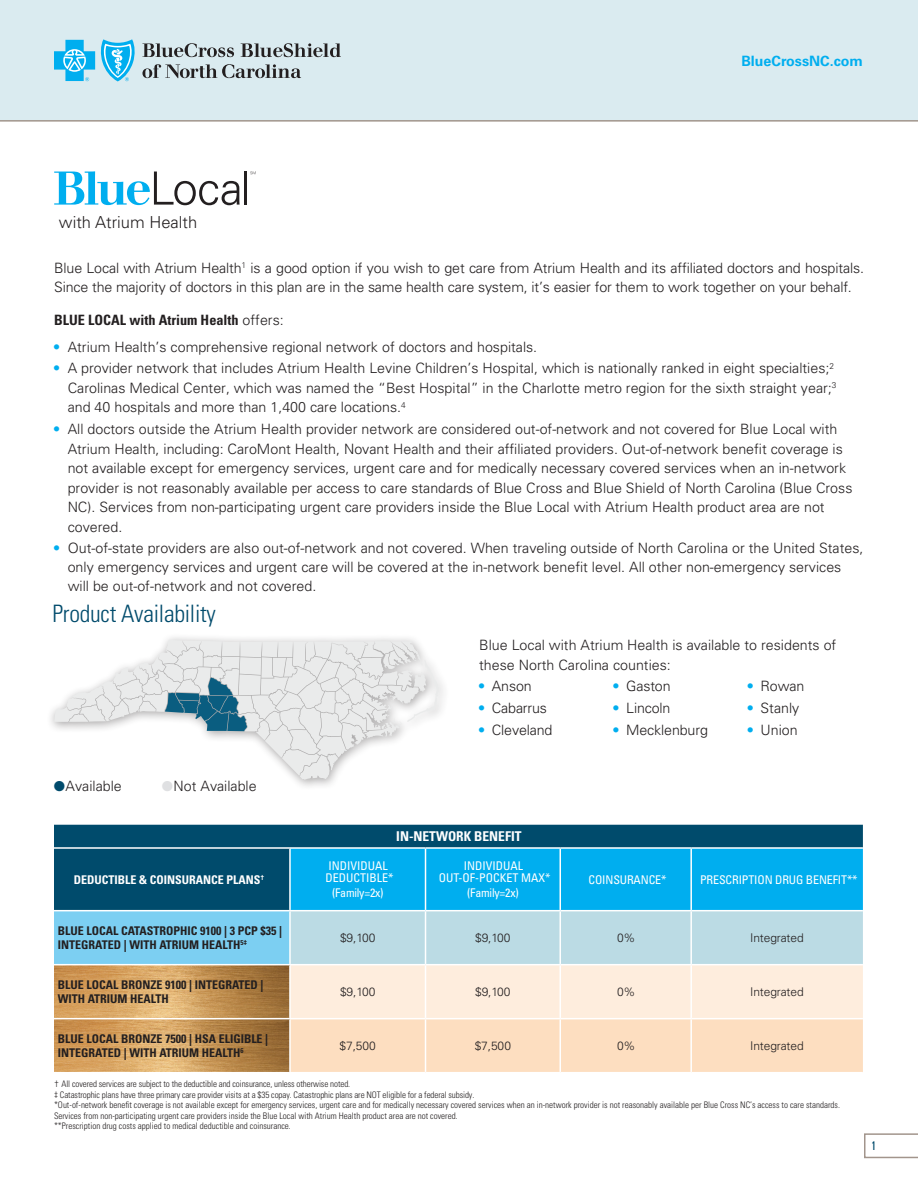
<style>
.page{position:relative;width:918px;height:1188px;background:#fff}
.page>*{position:absolute;margin:0;border:0;box-sizing:border-box;transform-origin:0 0}
.Headline{font:300 condensed 24px "Univers LT Std";letter-spacing:-.01em;color:#004b6c}
.t1{font:300 16.5px "Univers LT Std";color:#231f20}
.Body_Paragraph{font:300 14.25px/19.5px "Univers LT Std";color:#231f20}
.Body_Paragraph-2{font:700 condensed 14.25px "Univers LT Std";color:#231f20}
.t2{font:700 14.25px "Univers LT Std";color:#00aeef}
.Benefits_Body_Copy{font:700 condensed 13.5px "Univers LT Std";color:#fff}
.Benefits_Body_Copy-2{font:700 condensed 12px/13.5px "Univers LT Std";color:#231f20}
.Benefits_Body_Copy-3{font:condensed 12px/12px "Univers LT Std";letter-spacing:-.01em;color:#fff}
.Benefits_Body_Copy-4{font:300 12px "Univers LT Std";letter-spacing:-.01em;color:#231f20}
.Benefits_Body_Copy-5{font:700 condensed 12px "Univers LT Std";color:#fff}
.t3{font:ultra-condensed 12px "Univers LT Std";color:#004b6c}
.FNs___Legal{font:300 condensed 9px/10.5px "Univers LT Std";color:#231f20}
.s1{font-weight:300;font-stretch:normal}
.s2{font-weight:400;color:#00aeef}
.s3{color:#004b6c}
.s4{color:#dfe0e2}
.s5{font-stretch:normal}
</style>
<div class="page">
<svg style="left:250px;top:171px;width:6px;height:3px"></svg>
<svg style="left:54px;top:171px;width:186px;height:34px"></svg>
<hr style="left:244px;top:172px;width:3px;height:33px;background:#231f20">
<div style="left:47px;top:632px;width:402px;height:159px;background:#231f20;opacity:.4"></div>
<svg style="left:54px;top:640px;width:385px;height:140px"></svg>
<div style="left:0;top:0;width:918px;height:121px;background:#daebf0"></div>
<hr style="left:0;top:120px;width:918px;height:2px;background:#a2958c">
<svg style="left:142px;top:43px;width:92px;height:14px"></svg>
<svg style="left:241px;top:43px;width:100px;height:14px"></svg>
<svg style="left:142px;top:64px;width:159px;height:14px"></svg>
<svg style="left:54px;top:39px;width:81px;height:42px"></svg>
<svg style="left:864px;top:1133px;width:54px;height:25px"></svg>
<img style="left:54px;top:965px;width:235px;height:107px">
<div style="left:54px;top:825px;width:809px;height:85px;background:#004b6c"></div>
<div style="left:54px;top:911px;width:236px;height:54px;background:#7ccff2"></div>
<svg style="left:291px;top:849px;width:572px;height:223px;background:#a7d3dd"></svg>
<hr style="left:289px;top:849px;width:2px;height:61px;background:#fff">
<hr style="left:289px;top:911px;width:2px;height:53px;background:#fff">
<hr style="left:425px;top:849px;width:1px;height:61px;background:#fff">
<hr style="left:425px;top:911px;width:1px;height:53px;background:#fff">
<hr style="left:425px;top:965px;width:1px;height:53px;background:#fff">
<hr style="left:425px;top:1019px;width:1px;height:53px;background:#fff">
<hr style="left:560px;top:849px;width:1px;height:61px;background:#fff">
<hr style="left:560px;top:911px;width:1px;height:53px;background:#fff">
<hr style="left:560px;top:965px;width:1px;height:53px;background:#fff">
<hr style="left:560px;top:1019px;width:1px;height:53px;background:#fff">
<hr style="left:690px;top:849px;width:2px;height:61px;background:#fff">
<hr style="left:690px;top:911px;width:2px;height:53px;background:#fff">
<hr style="left:690px;top:965px;width:2px;height:53px;background:#fff">
<hr style="left:690px;top:1019px;width:2px;height:53px;background:#fff">
<hr style="left:54px;top:847px;width:236px;height:2px;background:#fff">
<hr style="left:290px;top:847px;width:136px;height:2px;background:#fff">
<hr style="left:426px;top:847px;width:134px;height:2px;background:#fff">
<hr style="left:560px;top:847px;width:131px;height:2px;background:#fff">
<hr style="left:691px;top:847px;width:172px;height:2px;background:#fff">
<hr style="left:290px;top:910px;width:136px;height:1px;background:#fff">
<hr style="left:426px;top:910px;width:134px;height:1px;background:#fff">
<hr style="left:560px;top:910px;width:131px;height:1px;background:#fff">
<hr style="left:691px;top:910px;width:172px;height:1px;background:#fff">
<hr style="left:54px;top:964px;width:236px;height:1px;background:#fff">
<hr style="left:290px;top:964px;width:136px;height:1px;background:#fff">
<hr style="left:426px;top:964px;width:134px;height:1px;background:#fff">
<hr style="left:560px;top:964px;width:131px;height:1px;background:#fff">
<hr style="left:691px;top:964px;width:172px;height:1px;background:#fff">
<hr style="left:54px;top:1018px;width:236px;height:1px;background:#fff">
<hr style="left:290px;top:1018px;width:136px;height:1px;background:#fff">
<hr style="left:426px;top:1018px;width:134px;height:1px;background:#fff">
<hr style="left:560px;top:1018px;width:131px;height:1px;background:#fff">
<hr style="left:691px;top:1018px;width:172px;height:1px;background:#fff">
<p class="t2" style="left:741px;top:53px;width:123px">BlueCrossNC.com</p>
<p class="t1" style="left:59px;top:212px;width:140px">with Atrium Health</p>
<p class="Body_Paragraph" style="left:54px;top:258px;width:811px">Blue Local with Atrium Health<sup>1</sup> is a good option if you wish to get care from Atrium Health and its affiliated doctors and hospitals.<br>Since the majority of doctors in this plan are in the same health care system, it’s easier for them to work together on your behalf.</p>
<p class="Body_Paragraph-2" style="left:54px;top:312px;width:231px">BLUE LOCAL with Atrium Health <span class="s1">offers:</span></p>
<p class="Body_Paragraph" style="left:54px;top:337px;width:485px"><span class="s2">•</span> Atrium Health’s comprehensive regional network of doctors and hospitals.</p>
<p class="Body_Paragraph" style="left:68px;top:359px;width:770px;text-indent:-14px"><span class="s2">•</span> A provider network that includes Atrium Health Levine Children’s Hospital, which is nationally ranked in eight specialties;<sup>2<br></sup>Carolinas Medical Center, which was named the “Best Hospital” in the Charlotte metro region for the sixth straight year;<sup>3 </sup>and 40 hospitals and more than 1,400 care locations.<sup>4</sup></p>
<p class="Body_Paragraph" style="left:68px;top:419px;width:786px;text-indent:-14px"><span class="s2">•</span> All doctors outside the Atrium Health provider network are considered out-of-network and not covered for Blue Local with Atrium Health, including: CaroMont Health, Novant Health and their affiliated providers. Out-of-network benefit coverage is not available except for emergency services, urgent care and for medically necessary covered services when an in-network provider is not reasonably available per access to care standards of Blue Cross and Blue Shield of North Carolina (Blue Cross NC). Services from non-participating urgent care providers inside the Blue Local with Atrium Health product area are not covered.</p>
<p class="Body_Paragraph" style="left:68px;top:539px;width:797px;line-height:18.8px;text-indent:-14px"><span class="s2">•</span> Out-of-state providers are also out-of-network and not covered. When traveling outside of North Carolina or the United States, only emergency services and urgent care will be covered at the in-network benefit level. All other non-emergency services will be out-of-network and not covered.</p>
<h1 class="Headline" style="left:52px;top:599px;width:165px">Product Availability</h1>
<p class="Body_Paragraph" style="left:479px;top:635px;width:359px">Blue Local with Atrium Health is available to residents of these North Carolina counties:</p>
<p class="Body_Paragraph" style="left:479px;top:676px;width:54px"><span class="s2">•</span> Anson</p>
<p class="Body_Paragraph" style="left:479px;top:698px;width:69px"><span class="s2">•</span> Cabarrus</p>
<p class="Body_Paragraph" style="left:479px;top:720px;width:75px"><span class="s2">•</span> Cleveland</p>
<p class="Body_Paragraph" style="left:614px;top:676px;width:59px"><span class="s2">•</span> Gaston</p>
<p class="Body_Paragraph" style="left:614px;top:698px;width:58px"><span class="s2">•</span> Lincoln</p>
<p class="Body_Paragraph" style="left:614px;top:720px;width:96px"><span class="s2">•</span> Mecklenburg</p>
<p class="Body_Paragraph" style="left:748px;top:676px;width:58px"><span class="s2">•</span> Rowan</p>
<p class="Body_Paragraph" style="left:748px;top:698px;width:53px"><span class="s2">•</span> Stanly</p>
<p class="Body_Paragraph" style="left:748px;top:721px;width:51px"><span class="s2">•</span> Union</p>
<p class="Body_Paragraph" style="left:54px;top:776px;width:70px"><span class="s3">■</span> Available</p>
<p class="Body_Paragraph" style="left:162px;top:776px;width:97px"><span class="s4">■</span>Not Available</p>
<p class="Benefits_Body_Copy-5" style="left:74px;top:872px;width:192px">DEDUCTIBLE &amp; COINSURANCE PLANS<sup>†</sup></p>
<p class="Benefits_Body_Copy" style="left:396px;top:828px;width:127px">IN-NETWORK BENEFIT</p>
<p class="Benefits_Body_Copy-3" style="left:326px;top:860px;width:69px">INDIVIDUAL<br>DEDUCTIBLE*</p>
<p class="Benefits_Body_Copy-3" style="left:332px;top:887px;width:53px">(Family=2x)</p>
<p class="Benefits_Body_Copy-3" style="left:439px;top:860px;width:113px;text-align:center">INDIVIDUAL<br>OUT-OF-POCKET MAX*</p>
<p class="Benefits_Body_Copy-3" style="left:467px;top:887px;width:53px">(Family=2x)</p>
<p class="Benefits_Body_Copy-3" style="left:588px;top:873px;width:80px">COINSURANCE*</p>
<p class="Benefits_Body_Copy-3" style="left:700px;top:873px;width:159px">PRESCRIPTION DRUG BENEFIT**</p>
<p class="Benefits_Body_Copy-2" style="left:58px;top:924px;width:226px">BLUE LOCAL CATASTROPHIC 9100 | 3 PCP $35 |<br>INTEGRATED | WITH ATRIUM HEALTH<sup>5‡</sup></p>
<p class="Benefits_Body_Copy-4" style="left:340px;top:931px;width:37px">$9,100</p>
<p class="Benefits_Body_Copy-4" style="left:475px;top:931px;width:37px">$9,100</p>
<p class="Benefits_Body_Copy-4" style="left:617px;top:931px;width:20px">0%</p>
<p class="Benefits_Body_Copy-4" style="left:750px;top:931px;width:55px">Integrated</p>
<p class="Benefits_Body_Copy-2" style="left:58px;top:978px;width:207px">BLUE LOCAL BRONZE 9100 | INTEGRATED |<br>WITH ATRIUM HEALTH</p>
<p class="Benefits_Body_Copy-4" style="left:340px;top:985px;width:37px">$9,100</p>
<p class="Benefits_Body_Copy-4" style="left:475px;top:985px;width:37px">$9,100</p>
<p class="Benefits_Body_Copy-4" style="left:617px;top:985px;width:20px">0%</p>
<p class="Benefits_Body_Copy-4" style="left:750px;top:985px;width:55px">Integrated</p>
<p class="Benefits_Body_Copy-2" style="left:58px;top:1032px;width:212px">BLUE LOCAL BRONZE 7500 | HSA ELIGIBLE |<br>INTEGRATED | WITH ATRIUM HEALTH<sup>6</sup></p>
<p class="Benefits_Body_Copy-4" style="left:340px;top:1039px;width:38px">$7,500</p>
<p class="Benefits_Body_Copy-4" style="left:475px;top:1039px;width:38px">$7,500</p>
<p class="Benefits_Body_Copy-4" style="left:617px;top:1039px;width:20px">0%</p>
<p class="Benefits_Body_Copy-4" style="left:750px;top:1039px;width:55px">Integrated</p>
<p class="FNs___Legal" style="left:54px;top:1079px;width:298px"><span class="s5">†</span> All covered services are subject to the deductible and coinsurance, unless otherwise noted.</p>
<p class="FNs___Legal" style="left:54px;top:1089px;width:422px">‡ Catastrophic plans have three primary care provider visits at a $35 copay. Catastrophic plans are NOT eligible for a federal subsidy.</p>
<p class="FNs___Legal" style="left:54px;top:1100px;width:788px">*Out-of-network benefit coverage is not available except for emergency services, urgent care and for medically necessary covered services when an in-network provider is not reasonably available per Blue Cross NC’s access to care standards.<br>Services from non-participating urgent care providers inside the Blue Local with Atrium Health product area are not covered.</p>
<p class="FNs___Legal" style="left:54px;top:1121px;width:238px">**Prescription drug costs applied to medical deductible and coinsurance.</p>
<p class="t3" style="left:872px;top:1139px;width:6px">1</p>
</div>
